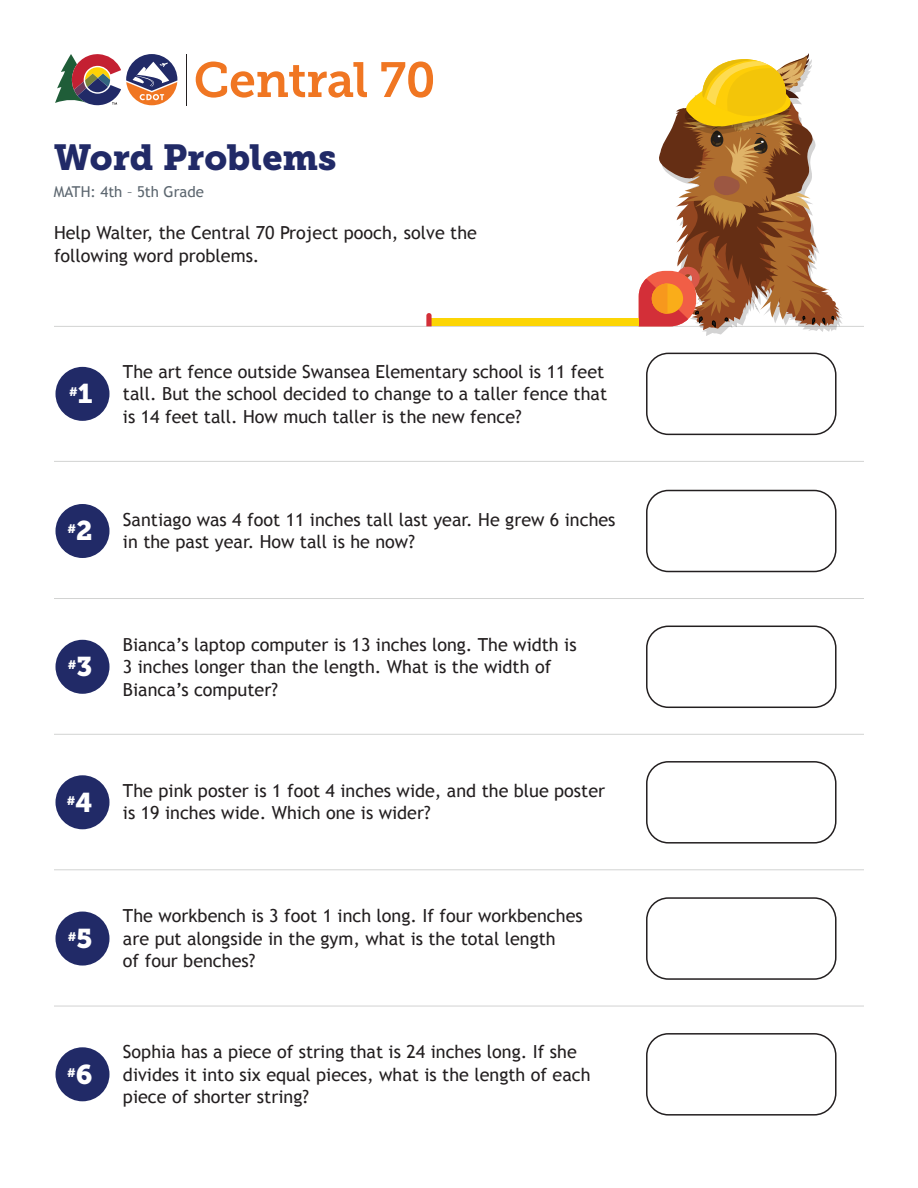
<style>
.page{position:relative;width:918px;height:1188px;background:#fff}
.page>*{position:absolute;margin:0;border:0;box-sizing:border-box;transform-origin:0 0}
.t1{font:36px "Museo Slab 900";color:#212a67}
.t2{font:18px/22.5px "Trebuchet MS";color:#231f20}
.t3{font:15px "Trebuchet MS";color:#5c666f}
.t4{font:12.3px "Museo Slab 900";color:#fff}
.s1{font-size:27px}
</style>
<div class="page">
<svg style="left:196px;top:62px;width:171px;height:36px"></svg>
<svg style="left:381px;top:62px;width:52px;height:36px"></svg>
<hr style="left:186px;top:54px;width:1px;height:51px;background:#231f20">
<svg style="left:55px;top:54px;width:122px;height:51px"></svg>
<hr style="left:54px;top:326px;width:810px;height:1px;background:#d2d3d2">
<hr style="left:54px;top:461px;width:810px;height:1px;background:#d2d3d2">
<div style="left:646px;top:353px;width:191px;height:82px;border:2px solid #231f20;border-radius:22px"></div>
<div style="left:55px;top:367px;width:54px;height:54px;background:#212a67;border-radius:50%"></div>
<hr style="left:54px;top:598px;width:810px;height:1px;background:#d2d3d2">
<div style="left:646px;top:490px;width:191px;height:82px;border:2px solid #231f20;border-radius:22px"></div>
<div style="left:55px;top:504px;width:54px;height:54px;background:#212a67;border-radius:50%"></div>
<hr style="left:54px;top:734px;width:810px;height:1px;background:#d2d3d2">
<div style="left:646px;top:626px;width:191px;height:82px;border:2px solid #231f20;border-radius:22px"></div>
<div style="left:55px;top:640px;width:54px;height:54px;background:#212a67;border-radius:50%"></div>
<hr style="left:54px;top:869px;width:810px;height:1px;background:#d2d3d2">
<div style="left:646px;top:761px;width:191px;height:83px;border:2px solid #231f20;border-radius:22px"></div>
<div style="left:55px;top:775px;width:54px;height:54px;background:#212a67;border-radius:50%"></div>
<hr style="left:54px;top:1006px;width:810px;height:1px;background:#d2d3d2">
<div style="left:646px;top:897px;width:191px;height:83px;border:2px solid #231f20;border-radius:22px"></div>
<div style="left:55px;top:912px;width:54px;height:54px;background:#212a67;border-radius:50%"></div>
<div style="left:646px;top:1033px;width:191px;height:83px;border:2px solid #231f20;border-radius:22px"></div>
<div style="left:55px;top:1047px;width:54px;height:54px;background:#212a67;border-radius:50%"></div>
<div style="left:432px;top:319px;width:207px;height:7px;background:#fcd505"></div>
<svg style="left:426px;top:313px;width:6px;height:13px"></svg>
<svg style="left:639px;top:53px;width:201px;height:277px"></svg>
<h1 class="t1" style="left:54px;top:136px;width:284px">Word Problems</h1>
<p class="t3" style="left:54px;top:183px;width:151px">MATH: 4th – 5th Grade</p>
<p class="t2" style="left:54px;top:222px;width:425px">Help Walter, the Central 70 Project pooch, solve the following word problems.</p>
<p class="t4" style="left:69px;top:385px;width:25px">#<span class="s1">1</span></p>
<p class="t2" style="left:123px;top:360px;width:486px">The art fence outside Swansea Elementary school is 11 feet tall. But the school decided to change to a taller fence that is 14 feet tall. How much taller is the new fence?</p>
<p class="t4" style="left:67px;top:522px;width:27px">#<span class="s1">2</span></p>
<p class="t2" style="left:123px;top:508px;width:494px">Santiago was 4 foot 11 inches tall last year. He grew 6 inches in the past year. How tall is he now?</p>
<p class="t4" style="left:68px;top:658px;width:26px">#<span class="s1">3</span></p>
<p class="t2" style="left:123px;top:633px;width:455px">Bianca’s laptop computer is 13 inches long. The width is<br>3 inches longer than the length. What is the width of<br>Bianca’s computer?</p>
<p class="t4" style="left:67px;top:793px;width:27px">#<span class="s1">4</span></p>
<p class="t2" style="left:123px;top:780px;width:484px">The pink poster is 1 foot 4 inches wide, and the blue poster is 19 inches wide. Which one is wider?</p>
<p class="t4" style="left:68px;top:929px;width:26px">#<span class="s1">5</span></p>
<p class="t4" style="left:67px;top:1065px;width:27px">#<span class="s1">6</span></p>
<p class="t2" style="left:123px;top:905px;width:461px">The workbench is 3 foot 1 inch long. If four workbenches are put alongside in the gym, what is the total length<br>of four benches?</p>
<p class="t2" style="left:123px;top:1041px;width:469px">Sophia has a piece of string that is 24 inches long. If she divides it into six equal pieces, what is the length of each piece of shorter string?</p>
</div>
